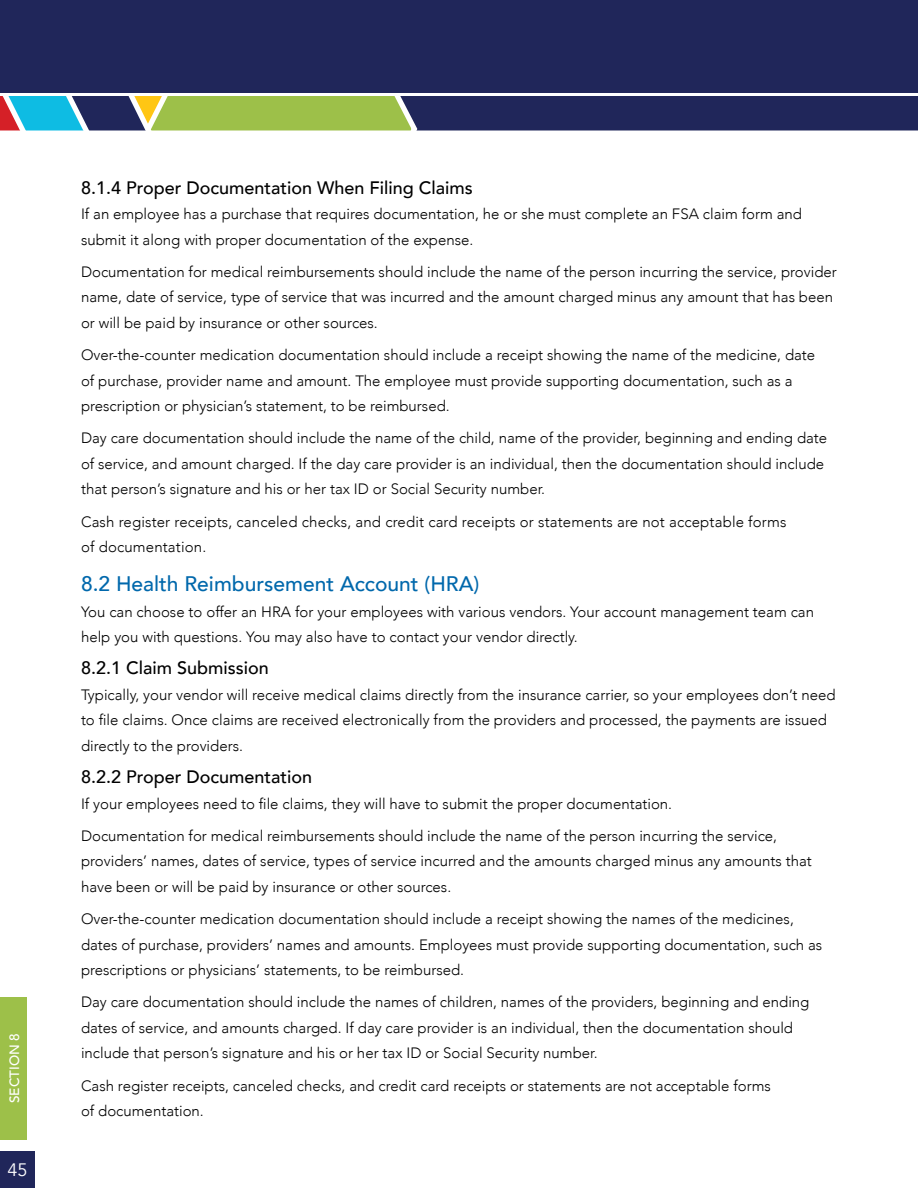
<style>
.page{position:relative;width:918px;height:1188px;background:#fff}
.page>*{position:absolute;margin:0;border:0;box-sizing:border-box;transform-origin:0 0}
.Subheads{font:500 21px "Avenir";color:#0068ac}
.Subhead_2{font:500 18px "Avenir";color:#000}
.t1{font:18px "Avenir";color:#fff}
.Body_copy{font:300 15px/25.5px "Avenir";color:#000}
.t2{font:500 13.5px "Avenir";color:#fff}
</style>
<div class="page">
<div style="left:0;top:0;width:918px;height:116px;background:#20265a"></div>
<svg style="left:0;top:93px;width:918px;height:38px"></svg>
<div style="left:0;top:1151px;width:35px;height:37px;background:#20265a"></div>
<div style="left:0;top:997px;width:27px;height:142px;background:#9dc049"></div>
<p class="t2" style="left:3px;top:1103px;width:71px;rotate:-90deg">SECTION 8</p>
<p class="t1" style="left:7px;top:1159px;width:22px">45</p>
<h3 class="Subhead_2" style="left:81px;top:172px;width:393px">8.1.4 Proper Documentation When Filing Claims</h3>
<p class="Body_copy" style="left:81px;top:201px;width:723px">If an employee has a purchase that requires documentation, he or she must complete an FSA claim form and submit it along with proper documentation of the expense.</p>
<p class="Body_copy" style="left:81px;top:259px;width:757px">Documentation for medical reimbursements should include the name of the person incurring the service, provider name, date of service, type of service that was incurred and the amount charged minus any amount that has been or will be paid by insurance or other sources.</p>
<p class="Body_copy" style="left:81px;top:342px;width:736px">Over-the-counter medication documentation should include a receipt showing the name of the medicine, date of purchase, provider name and amount. The employee must provide supporting documentation, such as a prescription or physician’s statement, to be reimbursed.</p>
<p class="Body_copy" style="left:81px;top:425px;width:748px">Day care documentation should include the name of the child, name of the provider, beginning and ending date of service, and amount charged. If the day care provider is an individual, then the documentation should include that person’s signature and his or her tax ID or Social Security number.</p>
<p class="Body_copy" style="left:81px;top:509px;width:707px">Cash register receipts, canceled checks, and credit card receipts or statements are not acceptable forms of documentation.</p>
<h2 class="Subheads" style="left:81px;top:566px;width:400px">8.2 Health Reimbursement Account (HRA)</h2>
<p class="Body_copy" style="left:81px;top:599px;width:735px">You can choose to offer an HRA for your employees with various vendors. Your account management team can help you with questions. You may also have to contact your vendor directly.</p>
<h3 class="Subhead_2" style="left:81px;top:652px;width:189px">8.2.1 Claim Submission</h3>
<p class="Body_copy" style="left:81px;top:682px;width:756px">Typically, your vendor will receive medical claims directly from the insurance carrier, so your employees don’t need to file claims. Once claims are received electronically from the providers and processed, the payments are issued directly to the providers.</p>
<h3 class="Subhead_2" style="left:81px;top:761px;width:233px">8.2.2 Proper Documentation</h3>
<p class="Body_copy" style="left:81px;top:791px;width:593px">If your employees need to file claims, they will have to submit the proper documentation.</p>
<p class="Body_copy" style="left:81px;top:823px;width:732px">Documentation for medical reimbursements should include the name of the person incurring the service, providers’ names, dates of service, types of service incurred and the amounts charged minus any amounts that have been or will be paid by insurance or other sources.</p>
<p class="Body_copy" style="left:81px;top:906px;width:743px">Over-the-counter medication documentation should include a receipt showing the names of the medicines, dates of purchase, providers’ names and amounts. Employees must provide supporting documentation, such as prescriptions or physicians’ statements, to be reimbursed.</p>
<p class="Body_copy" style="left:81px;top:989px;width:730px">Day care documentation should include the names of children, names of the providers, beginning and ending dates of service, and amounts charged. If day care provider is an individual, then the documentation should include that person’s signature and his or her tax ID or Social Security number.</p>
<p class="Body_copy" style="left:81px;top:1073px;width:691px">Cash register receipts, canceled checks, and credit card receipts or statements are not acceptable forms of documentation.</p>
</div>
